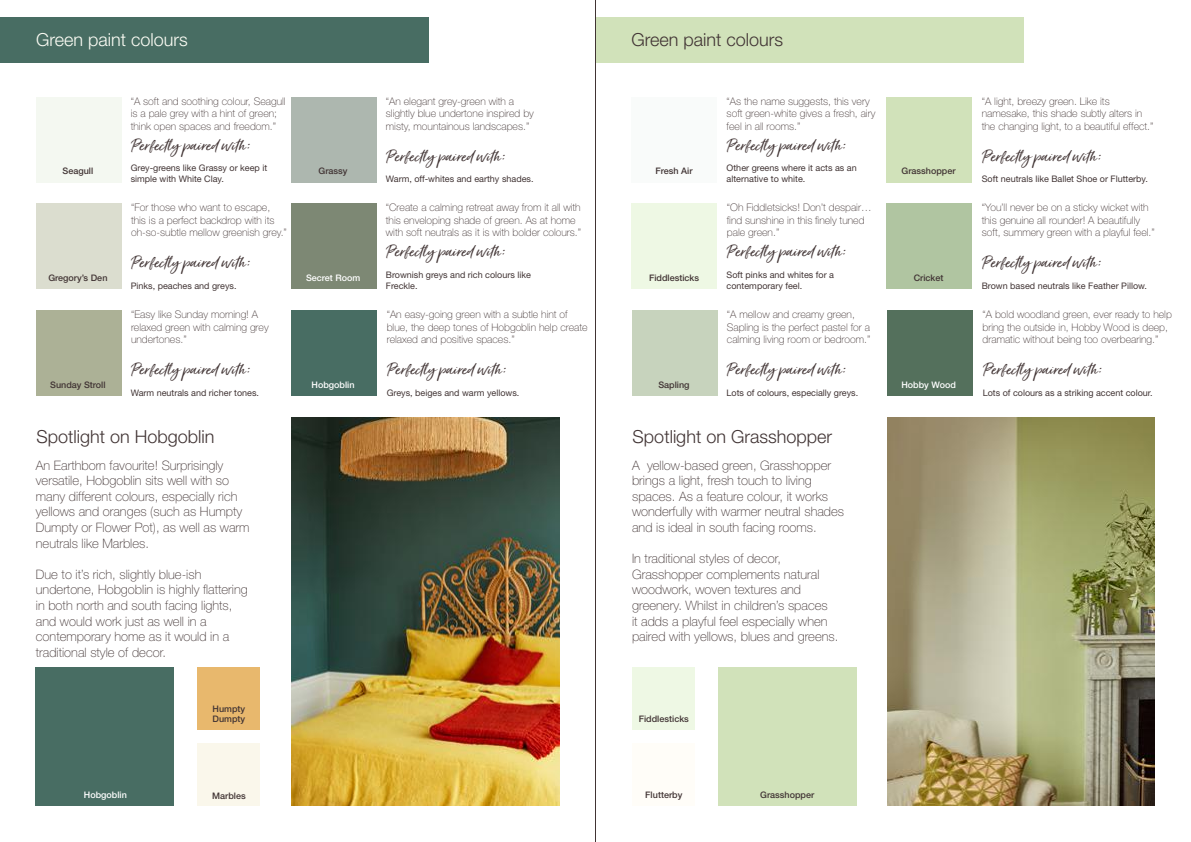
<style>
.page{position:relative;width:1191px;height:842px;background:#fff}
.page>*{position:absolute;margin:0;border:0;box-sizing:border-box;transform-origin:0 0}
.t1{font:20px "Just Lovely Slanted Wide";color:#413434}
.t2{font:300 18px "Helvetica Neue LT Std";color:#413434}
.t3{font:300 18px "Helvetica Neue LT Std";color:#fbfcf4}
.t4{font:100 13px/15.6px "Helvetica Neue LT Std";color:#413434}
.t5{font:100 10.5px/12.6px "Helvetica Neue LT Std";color:#413434}
.t6{font:9px/10.8px "Helvetica Neue LT Pro";color:#413434}
.t7{font:500 9px/10.8px "Helvetica Neue LT Pro";color:#413434}
.t8{font:500 9px "Helvetica Neue LT Pro";color:#fff}
</style>
<div class="page">
<div style="left:595px;top:17px;width:428px;height:45px;background:#d1e2ba"></div>
<div style="left:631px;top:97px;width:85px;height:85px;background:#f9fbfa"></div>
<div style="left:631px;top:204px;width:85px;height:85px;background:#eef8e4"></div>
<div style="left:632px;top:311px;width:85px;height:85px;background:#c7d3bd"></div>
<div style="left:886px;top:97px;width:85px;height:85px;background:#d1e2ba"></div>
<div style="left:886px;top:204px;width:85px;height:85px;background:#b0c5a1"></div>
<div style="left:887px;top:311px;width:85px;height:85px;background:#54705c"></div>
<div style="left:718px;top:667px;width:138px;height:139px;background:#d1e2ba"></div>
<div style="left:632px;top:667px;width:62px;height:62px;background:#eef8e4"></div>
<div style="left:632px;top:744px;width:62px;height:62px;background:#fffdf8"></div>
<img style="left:887px;top:417px;width:268px;height:389px">
<div style="left:0;top:17px;width:428px;height:45px;background:#486d63"></div>
<div style="left:36px;top:97px;width:85px;height:85px;background:#f4f8f1"></div>
<div style="left:36px;top:204px;width:85px;height:85px;background:#dbddcf"></div>
<div style="left:37px;top:311px;width:85px;height:85px;background:#acb196"></div>
<div style="left:291px;top:97px;width:85px;height:85px;background:#adb7af"></div>
<div style="left:291px;top:204px;width:85px;height:85px;background:#7d8874"></div>
<div style="left:292px;top:311px;width:85px;height:85px;background:#486d63"></div>
<img style="left:291px;top:417px;width:268px;height:389px">
<div style="left:35px;top:667px;width:139px;height:139px;background:#486d63"></div>
<div style="left:198px;top:744px;width:62px;height:62px;background:#faf7eb"></div>
<div style="left:198px;top:667px;width:62px;height:62px;background:#e8b86d"></div>
<hr style="left:595px;top:0;width:1px;height:842px;background:#413434">
<h2 class="t3" style="left:36px;top:29px;width:153px">Green paint colours</h2>
<h2 class="t2" style="left:631px;top:29px;width:153px">Green paint colours</h2>
<p class="t5" style="left:131px;top:94px;width:156px">“A soft and soothing colour, Seagull is a pale grey with a hint of green; think open spaces and freedom.”</p>
<p class="t5" style="left:386px;top:94px;width:149px">“An elegant grey-green with a slightly blue undertone inspired by misty, mountainous landscapes.”</p>
<p class="t5" style="left:726px;top:94px;width:150px">“As the name suggests, this very soft green-white gives a fresh, airy feel in all rooms.”</p>
<p class="t5" style="left:981px;top:94px;width:173px">“A light, breezy green. Like its namesake, this shade subtly alters in the changing light, to a beautiful effect.”</p>
<p class="t7" style="left:63px;top:166px;width:32px">Seagull</p>
<h1 class="t1" style="left:131px;top:133px;width:122px">Perfectly paired with:</h1>
<p class="t6" style="left:131px;top:162px;width:138px">Grey-greens like Grassy or keep it simple with White Clay.</p>
<p class="t7" style="left:319px;top:166px;width:31px">Grassy</p>
<h1 class="t1" style="left:386px;top:144px;width:122px">Perfectly paired with:</h1>
<p class="t6" style="left:386px;top:173px;width:149px">Warm, off-whites and earthy shades.</p>
<p class="t7" style="left:655px;top:166px;width:39px">Fresh Air</p>
<h1 class="t1" style="left:726px;top:133px;width:122px">Perfectly paired with:</h1>
<p class="t6" style="left:726px;top:162px;width:132px">Other greens where it acts as an alternative to white.</p>
<p class="t7" style="left:901px;top:166px;width:56px">Grasshopper</p>
<h1 class="t1" style="left:981px;top:144px;width:122px">Perfectly paired with:</h1>
<p class="t6" style="left:981px;top:173px;width:168px">Soft neutrals like Ballet Shoe or Flutterby.</p>
<p class="t5" style="left:131px;top:201px;width:157px">“For those who want to escape, this is a perfect backdrop with its oh-so-subtle mellow greenish grey.”</p>
<p class="t5" style="left:386px;top:201px;width:197px">“Create a calming retreat away from it all with this enveloping shade of green. As at home with soft neutrals as it is with bolder colours.”</p>
<p class="t5" style="left:727px;top:201px;width:146px">“Oh Fiddletsicks! Don’t despair… find sunshine in this finely tuned pale green.”</p>
<p class="t5" style="left:981px;top:201px;width:174px">“You’ll never be on a sticky wicket with this genuine all rounder! A beautifully soft, summery green with a playful feel.”</p>
<p class="t7" style="left:48px;top:272px;width:61px">Gregory’s Den</p>
<h1 class="t1" style="left:131px;top:250px;width:122px">Perfectly paired with:</h1>
<p class="t6" style="left:131px;top:280px;width:107px">Pinks, peaches and greys.</p>
<p class="t8" style="left:306px;top:273px;width:56px">Secret Room</p>
<h1 class="t1" style="left:386px;top:240px;width:122px">Perfectly paired with:</h1>
<p class="t6" style="left:386px;top:269px;width:147px">Brownish greys and rich colours like<br>Freckle.</p>
<p class="t7" style="left:649px;top:272px;width:52px">Fiddlesticks</p>
<h1 class="t1" style="left:726px;top:240px;width:122px">Perfectly paired with:</h1>
<p class="t6" style="left:726px;top:269px;width:109px">Soft pinks and whites for a contemporary feel.</p>
<p class="t7" style="left:913px;top:272px;width:31px">Cricket</p>
<h1 class="t1" style="left:981px;top:250px;width:122px">Perfectly paired with:</h1>
<p class="t6" style="left:981px;top:280px;width:167px">Brown based neutrals like Feather Pillow.</p>
<p class="t5" style="left:131px;top:308px;width:139px">“Easy like Sunday morning! A relaxed green with calming grey undertones.”</p>
<p class="t5" style="left:387px;top:308px;width:202px">“An easy-going green with a subtle hint of blue, the deep tones of Hobgoblin help create relaxed and positive spaces.”</p>
<p class="t5" style="left:727px;top:308px;width:145px">“A mellow and creamy green,<br>Sapling is the perfect pastel for a calming living room or bedroom.”</p>
<p class="t5" style="left:982px;top:308px;width:191px">“A bold woodland green, ever ready to help bring the outside in, Hobby Wood is deep, dramatic without being too overbearing.”</p>
<h1 class="t1" style="left:131px;top:357px;width:122px">Perfectly paired with:</h1>
<p class="t6" style="left:131px;top:387px;width:130px">Warm neutrals and richer tones.</p>
<p class="t7" style="left:50px;top:379px;width:57px">Sunday Stroll</p>
<p class="t8" style="left:312px;top:379px;width:45px">Hobgoblin</p>
<h1 class="t1" style="left:387px;top:357px;width:122px">Perfectly paired with:</h1>
<p class="t6" style="left:387px;top:387px;width:134px">Greys, beiges and warm yellows.</p>
<p class="t7" style="left:658px;top:379px;width:33px">Sapling</p>
<h1 class="t1" style="left:726px;top:357px;width:122px">Perfectly paired with:</h1>
<p class="t6" style="left:726px;top:387px;width:133px">Lots of colours, especially greys.</p>
<p class="t8" style="left:901px;top:379px;width:56px">Hobby Wood</p>
<h1 class="t1" style="left:982px;top:357px;width:122px">Perfectly paired with:</h1>
<p class="t6" style="left:982px;top:387px;width:171px">Lots of colours as a striking accent colour.</p>
<h2 class="t2" style="left:36px;top:426px;width:180px">Spotlight on Hobgoblin</h2>
<p class="t4" style="left:36px;top:457px;width:215px">An Earthborn favourite! Surprisingly versatile, Hobgoblin sits well with so many different colours, especially rich yellows and oranges (such as Humpty Dumpty or Flower Pot), as well as warm neutrals like Marbles.</p>
<p class="t4" style="left:36px;top:566px;width:213px">Due to it’s rich, slightly blue-ish undertone, Hobgoblin is highly flattering in both north and south facing lights, and would work just as well in a contemporary home as it would in a traditional style of decor.</p>
<h2 class="t2" style="left:632px;top:426px;width:201px">Spotlight on Grasshopper</h2>
<p class="t4" style="left:632px;top:457px;width:214px">A yellow-based green, Grasshopper brings a light, fresh touch to living spaces. As a feature colour, it works wonderfully with warmer neutral shades and is ideal in south facing rooms.</p>
<p class="t4" style="left:632px;top:551px;width:208px">In traditional styles of decor, Grasshopper complements natural woodwork, woven textures and greenery. Whilst in children’s spaces<br>it adds a playful feel especially when paired with yellows, blues and greens.</p>
<p class="t7" style="left:213px;top:703px;width:34px">Humpty<br>Dumpty</p>
<p class="t7" style="left:639px;top:713px;width:52px">Fiddlesticks</p>
<p class="t8" style="left:84px;top:790px;width:45px">Hobgoblin</p>
<p class="t7" style="left:212px;top:790px;width:35px">Marbles</p>
<p class="t7" style="left:645px;top:789px;width:39px">Flutterby</p>
<p class="t7" style="left:760px;top:790px;width:56px">Grasshopper</p>
</div>
